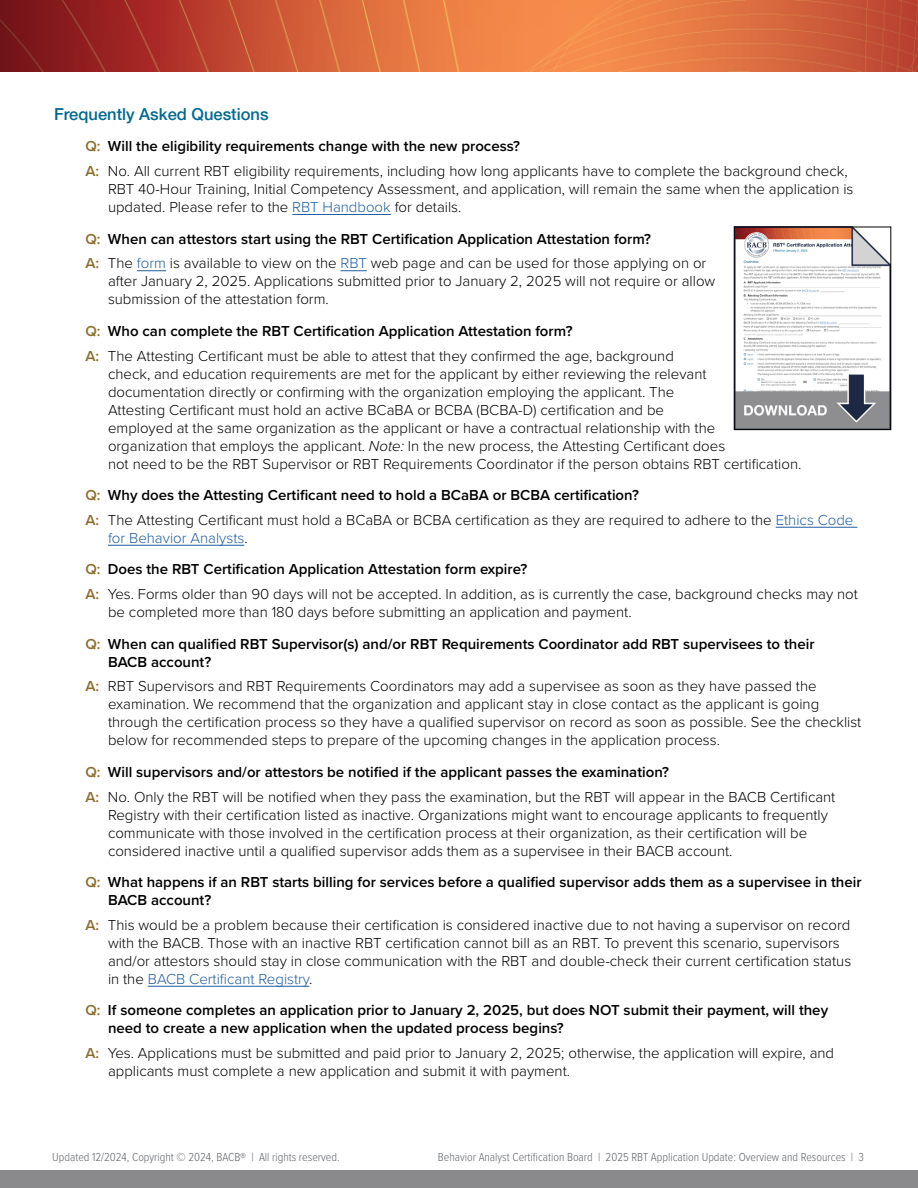
<style>
.page{position:relative;width:918px;height:1188px;background:#fff}
.page>*{position:absolute;margin:0;border:0;box-sizing:border-box;transform-origin:0 0}
.Heading_3{font:500 16.5px "Helvetica Neue LT Pro";color:#00698f}
.Q_and_A-A{font:300 15px/18px "Proxima Nova";color:#000}
.Q_and_A-Q{font:600 15px/18px "Proxima Nova";color:#000}
.t1{font:300 12px "Proxima Nova Cond";color:#61646a}
.s1{color:#8c6d2c}
.s2{font-weight:600;color:#8c6d2c}
.s3{color:#215e9e}
.s4{font-style:italic}
</style>
<div class="page">
<img style="left:0;top:0;width:918px;height:72px">
<div style="left:0;top:1171px;width:918px;height:17px;background:#8a8a8d"></div>
<hr style="left:292px;top:214px;width:99px;height:1px;background:#215e9e">
<svg style="left:137px;top:270px;width:29px;height:1px"></svg>
<svg style="left:341px;top:270px;width:26px;height:1px"></svg>
<hr style="left:776px;top:527px;width:81px;height:1px;background:#215e9e">
<hr style="left:108px;top:545px;width:136px;height:1px;background:#215e9e">
<hr style="left:148px;top:986px;width:161px;height:1px;background:#215e9e">
<img style="left:736px;top:229px;width:153px;height:199px">
<div style="left:734px;top:227px;width:157px;height:203px;border:1px solid #000"></div>
<h2 class="Heading_3" style="left:54px;top:104px;width:216px">Frequently Asked Questions</h2>
<p class="Q_and_A-Q" style="left:86px;top:137px;width:436px"><span class="s1">Q:</span> Will the eligibility requirements change with the new process?</p>
<p class="Q_and_A-A" style="left:108px;top:161px;width:747px;text-indent:-22px"><span class="s2">A:</span> No. All current RBT eligibility requirements, including how long applicants have to complete the background check,<br>RBT 40-Hour Training, Initial Competency Assessment, and application, will remain the same when the application is updated. Please refer to the <span class="s3">RBT Handbook</span> for details.</p>
<p class="Q_and_A-Q" style="left:86px;top:229px;width:567px"><span class="s1">Q:</span> When can attestors start using the RBT Certification Application Attestation form?</p>
<p class="Q_and_A-A" style="left:108px;top:253px;width:609px;text-indent:-22px"><span class="s2">A:</span> The <span class="s3">form</span> is available to view on the <span class="s3">RBT</span> web page and can be used for those applying on or after January 2, 2025. Applications submitted prior to January 2, 2025 will not require or allow submission of the attestation form.</p>
<p class="Q_and_A-Q" style="left:86px;top:321px;width:489px"><span class="s1">Q:</span> Who can complete the RBT Certification Application Attestation form?</p>
<p class="Q_and_A-A" style="left:108px;top:346px;width:695px;text-indent:-22px"><span class="s2">A:</span> The Attesting Certificant must be able to attest that they confirmed the age, background<br>check, and education requirements are met for the applicant by either reviewing the relevant documentation directly or confirming with the organization employing the applicant. The<br>Attesting Certificant must hold an active BCaBA or BCBA (BCBA-D) certification and be<br>employed at the same organization as the applicant or have a contractual relationship with the<br>organization that employs the applicant. <span class="s4">Note:</span> In the new process, the Attesting Certificant does<br>not need to be the RBT Supervisor or RBT Requirements Coordinator if the person obtains RBT certification.</p>
<p class="Q_and_A-Q" style="left:86px;top:486px;width:555px"><span class="s1">Q:</span> Why does the Attesting Certificant need to hold a BCaBA or BCBA certification?</p>
<p class="Q_and_A-A" style="left:108px;top:510px;width:747px;text-indent:-22px"><span class="s2">A:</span> The Attesting Certificant must hold a BCaBA or BCBA certification as they are required to adhere to the <span class="s3">Ethics Code for Behavior Analysts</span>.</p>
<p class="Q_and_A-Q" style="left:86px;top:560px;width:443px"><span class="s1">Q:</span> Does the RBT Certification Application Attestation form expire?</p>
<p class="Q_and_A-A" style="left:108px;top:584px;width:751px;text-indent:-22px"><span class="s2">A:</span> Yes. Forms older than 90 days will not be accepted. In addition, as is currently the case, background checks may not be completed more than 180 days before submitting an application and payment.</p>
<p class="Q_and_A-Q" style="left:108px;top:634px;width:708px;text-indent:-22px"><span class="s1">Q:</span> When can qualified RBT Supervisor(s) and/or RBT Requirements Coordinator add RBT supervisees to their<br>BACB account?</p>
<p class="Q_and_A-A" style="left:108px;top:676px;width:755px;text-indent:-22px"><span class="s2">A:</span> RBT Supervisors and RBT Requirements Coordinators may add a supervisee as soon as they have passed the examination. We recommend that the organization and applicant stay in close contact as the applicant is going through the certification process so they have a qualified supervisor on record as soon as possible. See the checklist below for recommended steps to prepare of the upcoming changes in the application process.</p>
<p class="Q_and_A-Q" style="left:86px;top:762px;width:585px"><span class="s1">Q:</span> Will supervisors and/or attestors be notified if the applicant passes the examination?</p>
<p class="Q_and_A-A" style="left:108px;top:787px;width:729px;text-indent:-22px"><span class="s2">A:</span> No. Only the RBT will be notified when they pass the examination, but the RBT will appear in the BACB Certificant Registry with their certification listed as inactive. Organizations might want to encourage applicants to frequently communicate with those involved in the certification process at their organization, as their certification will be considered inactive until a qualified supervisor adds them as a supervisee in their BACB account.</p>
<p class="Q_and_A-Q" style="left:108px;top:873px;width:755px;text-indent:-22px"><span class="s1">Q:</span> What happens if an RBT starts billing for services before a qualified supervisor adds them as a supervisee in their<br>BACB account?</p>
<p class="Q_and_A-A" style="left:108px;top:915px;width:745px;text-indent:-22px"><span class="s2">A:</span> This would be a problem because their certification is considered inactive due to not having a supervisor on record with the BACB. Those with an inactive RBT certification cannot bill as an RBT. To prevent this scenario, supervisors and/or attestors should stay in close communication with the RBT and double-check their current certification status in the <span class="s3">BACB Certificant Registry</span>.</p>
<p class="Q_and_A-Q" style="left:108px;top:1001px;width:722px;text-indent:-22px"><span class="s1">Q:</span> If someone completes an application prior to January 2, 2025, but does NOT submit their payment, will they need to create a new application when the updated process begins?</p>
<p class="Q_and_A-A" style="left:108px;top:1043px;width:728px;text-indent:-22px"><span class="s2">A:</span> Yes. Applications must be submitted and paid prior to January 2, 2025; otherwise, the application will expire, and applicants must complete a new application and submit it with payment.</p>
<p class="t1" style="left:52px;top:1149px;width:289px">Updated 12/2024, Copyright © 2024, BACB® | All rights reserved.</p>
<p class="t1" style="left:438px;top:1149px;width:428px">Behavior Analyst Certification Board | 2025 RBT Application Update: Overview and Resources | 3</p>
</div>
